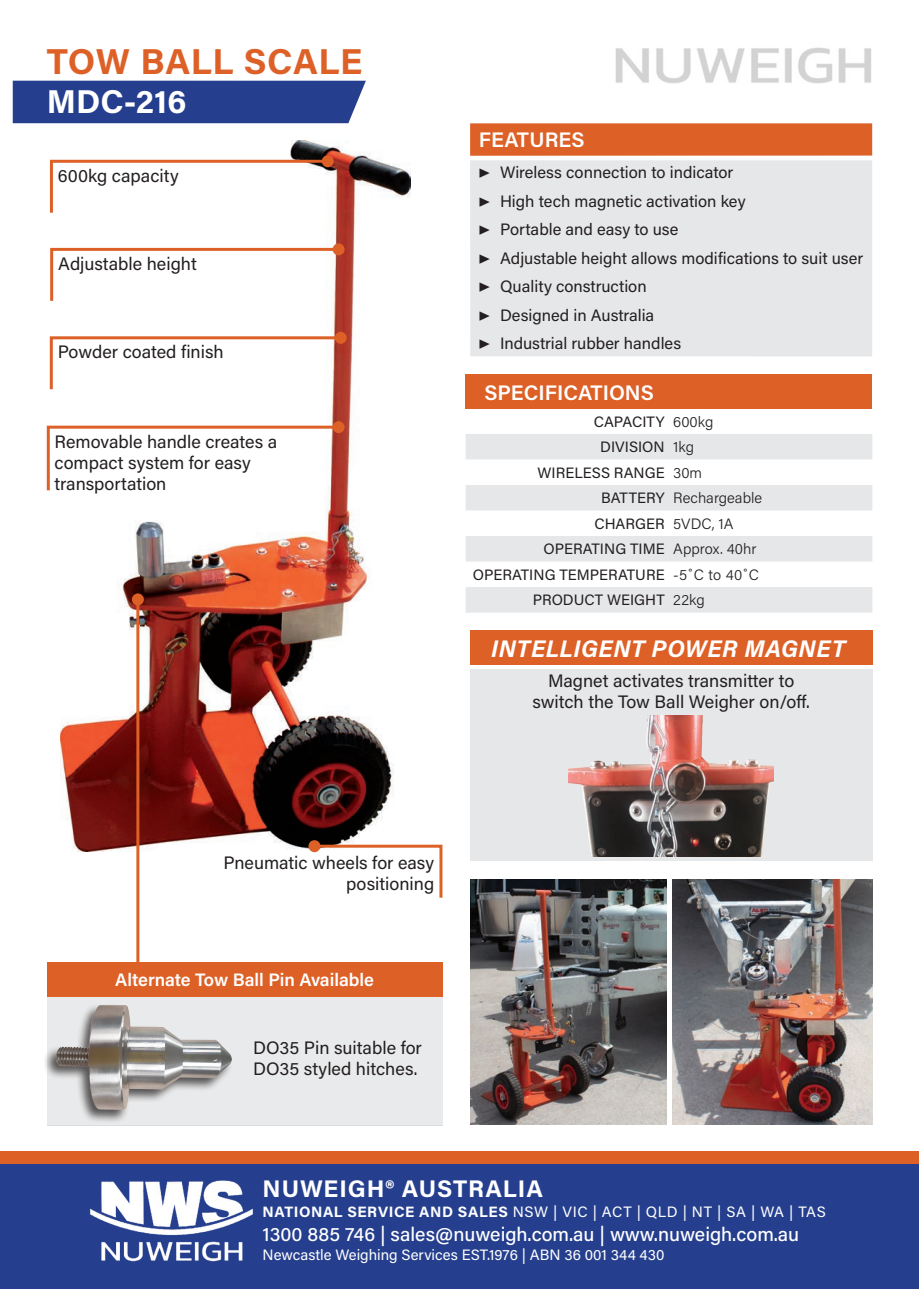
<style>
.page{position:relative;width:919px;height:1289px;background:#fff}
.page>*{position:absolute;margin:0;border:0;box-sizing:border-box;transform-origin:0 0}
.t1{font:700 36px "Acumin Pro";letter-spacing:.015em;color:#dd6027}
.t2{font:700 33px "Acumin Pro";color:#fff}
.t3{font:italic 700 24px "Acumin Pro";letter-spacing:.02em;color:#fff}
.t4{font:700 24px "Acumin Pro";letter-spacing:.04em;color:#fff}
.t5{font:600 21px "Acumin Pro";color:#fff}
.t6{font:500 19.5px "Acumin Pro";color:#fff}
.t7{font:18px/21px "Acumin Pro";color:#231f20}
.t8{font:600 18px "Acumin Pro";color:#fff}
.t9{font:16.5px "Acumin Pro";color:#231f20}
.t10{font:15px "Acumin Pro";color:#231f20}
.t11{font:300 15px "Acumin Pro";color:#231f20}
.t12{font:15px "Acumin Pro";letter-spacing:.04em;color:#fff}
.t13{font:15px "Acumin Pro";letter-spacing:.005em;color:#fff}
.s1{font-weight:700}
</style>
<div class="page">
<div style="left:47px;top:996px;width:395px;height:128px;background:#e9eaeb"></div>
<svg style="left:466px;top:434px;width:406px;height:178px;fill:#e6e7e9"></svg>
<div style="left:465px;top:374px;width:407px;height:34px;background:#dd6027"></div>
<img style="left:470px;top:879px;width:402px;height:245px">
<div style="left:470px;top:669px;width:402px;height:192px;background:#e6e7e9"></div>
<img style="left:60px;top:140px;width:350px;height:711px">
<svg style="left:49px;top:158px;width:282px;height:58px"></svg>
<div style="left:322px;top:155px;width:12px;height:12px;background:#dd6027;border-radius:50%"></div>
<svg style="left:311px;top:843px;width:132px;height:55px"></svg>
<div style="left:308px;top:840px;width:12px;height:12px;background:#dd6027;border-radius:50%"></div>
<svg style="left:50px;top:246px;width:291px;height:58px"></svg>
<div style="left:332px;top:243px;width:12px;height:12px;background:#dd6027;border-radius:50%"></div>
<svg style="left:49px;top:335px;width:295px;height:57px"></svg>
<div style="left:335px;top:332px;width:12px;height:12px;background:#dd6027;border-radius:50%"></div>
<svg style="left:46px;top:424px;width:295px;height:69px"></svg>
<div style="left:332px;top:421px;width:12px;height:12px;background:#dd6027;border-radius:50%"></div>
<img style="left:615px;top:47px;width:256px;height:37px">
<img style="left:568px;top:715px;width:205px;height:141px">
<div style="left:13px;top:81px;width:353px;height:42px;background:#253f8e"></div>
<div style="left:470px;top:156px;width:402px;height:200px;background:#e6e7e9"></div>
<div style="left:470px;top:123px;width:402px;height:33px;background:#dd6027"></div>
<hr style="left:470px;top:156px;width:409px;height:4px;background:#fff">
<div style="left:0;top:1151px;width:918px;height:13px;background:#dd6027"></div>
<div style="left:0;top:1164px;width:918px;height:124px;background:#253f8e"></div>
<img style="left:90px;top:1180px;width:163px;height:81px">
<div style="left:42px;top:1003px;width:190px;height:120px;background:#231f20;opacity:.75"></div>
<img style="left:56px;top:1005px;width:175px;height:104px">
<hr style="left:136px;top:599px;width:3px;height:366px;background:#dd6027">
<div style="left:132px;top:593px;width:12px;height:12px;background:#dd6027;border-radius:50%"></div>
<div style="left:470px;top:630px;width:402px;height:34px;background:#dd6027"></div>
<hr style="left:667px;top:875px;width:4px;height:250px;background:#fff">
<div style="left:47px;top:962px;width:395px;height:34px;background:#dd6027"></div>
<p class="t1" style="left:47px;top:36px;width:317px">TOW BALL SCALE</p>
<p class="t2" style="left:47px;top:78px;width:141px">MDC-216</p>
<p class="t7" style="left:58px;top:164px;width:122px">600kg capacity</p>
<p class="t7" style="left:58px;top:252px;width:140px">Adjustable height</p>
<p class="t7" style="left:58px;top:341px;width:167px">Powder coated finish</p>
<p class="t7" style="left:54px;top:430px;width:224px">Removable handle creates a compact system for easy transportation</p>
<p class="t5" style="left:479px;top:125px;width:107px">FEATURES</p>
<p class="t9" style="left:479px;top:161px;width:256px">▶ Wireless connection to indicator</p>
<p class="t9" style="left:479px;top:189px;width:268px">▶ High tech magnetic activation key</p>
<p class="t9" style="left:479px;top:218px;width:201px">▶ Portable and easy to use</p>
<p class="t9" style="left:479px;top:246px;width:386px">▶ Adjustable height allows modifications to suit user</p>
<p class="t9" style="left:479px;top:275px;width:169px">▶ Quality construction</p>
<p class="t9" style="left:479px;top:303px;width:177px">▶ Designed in Australia</p>
<p class="t9" style="left:479px;top:332px;width:204px">▶ Industrial rubber handles</p>
<p class="t5" style="left:484px;top:377px;width:171px">SPECIFICATIONS</p>
<p class="t10" style="left:594px;top:411px;width:72px">CAPACITY</p>
<p class="t11" style="left:673px;top:411px;width:42px">600kg</p>
<p class="t10" style="left:600px;top:436px;width:66px">DIVISION</p>
<p class="t11" style="left:673px;top:436px;width:22px">1kg</p>
<p class="t10" style="left:537px;top:462px;width:129px">WIRELESS RANGE</p>
<p class="t11" style="left:673px;top:462px;width:30px">30m</p>
<p class="t10" style="left:601px;top:487px;width:65px">BATTERY</p>
<p class="t11" style="left:673px;top:487px;width:90px">Rechargeable</p>
<p class="t10" style="left:594px;top:513px;width:72px">CHARGER</p>
<p class="t11" style="left:673px;top:513px;width:62px">5VDC, 1A</p>
<p class="t10" style="left:543px;top:538px;width:123px">OPERATING TIME</p>
<p class="t11" style="left:673px;top:538px;width:85px">Approx. 40hr</p>
<p class="t10" style="left:473px;top:564px;width:193px">OPERATING TEMPERATURE</p>
<p class="t11" style="left:673px;top:564px;width:87px">-5˚C to 40˚C</p>
<p class="t10" style="left:532px;top:589px;width:133px">PRODUCT WEIGHT</p>
<p class="t11" style="left:673px;top:589px;width:33px">22kg</p>
<p class="t3" style="left:491px;top:631px;width:356px">INTELLIGENT POWER MAGNET</p>
<p class="t7" style="left:532px;top:669px;width:279px;text-align:center">Magnet activates transmitter to switch the Tow Ball Weigher on/off.</p>
<p class="t7" style="left:223px;top:851px;width:212px;text-align:right">Pneumatic wheels for easy positioning</p>
<p class="t8" style="left:115px;top:967px;width:260px">Alternate Tow Ball Pin Available</p>
<p class="t7" style="left:253px;top:1036px;width:170px">DO35 Pin suitable for<br>DO35 styled hitches.</p>
<p class="t4" style="left:262px;top:1171px;width:282px">NUWEIGH® AUSTRALIA</p>
<p class="t12" style="left:262px;top:1200px;width:564px"><span class="s1">NATIONAL SERVICE AND SALES</span> NSW | VIC | ACT | QLD | NT | SA | WA | TAS</p>
<p class="t6" style="left:262px;top:1220px;width:538px">1300 885 746 | sales@nuweigh.com.au | www.nuweigh.com.au</p>
<p class="t13" style="left:262px;top:1244px;width:403px">Newcastle Weighing Services EST.1976 | ABN 36 001 344 430</p>
</div>
